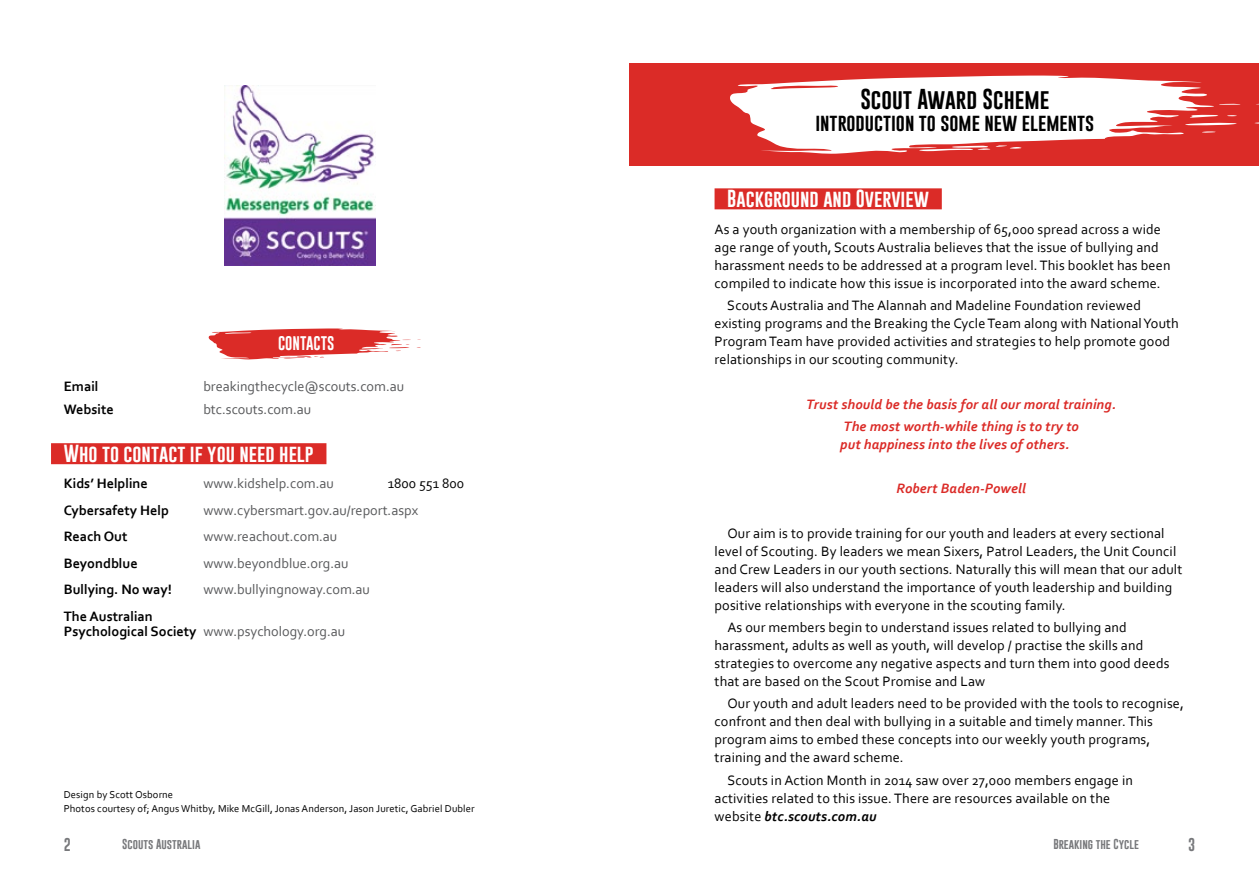
<style>
.page{position:relative;width:1259px;height:893px;background:#fff}
.page>*{position:absolute;margin:0;border:0;box-sizing:border-box;transform-origin:0 0}
.t1{font:21px "Gobold";color:#000}
.t2{font:18px "Gobold";color:#fff}
.t3{font:18px "Gobold";color:#000}
.t4{font:14.4px "Gobold";color:#fff}
.t5{font:14.25px/18px "Corbel";letter-spacing:.01em;color:#000}
.t6{font:14.25px "Corbel";color:#58595b}
.t7{font:italic 700 14.25px/22.2px "Corbel";letter-spacing:.01em;color:#db2b27;text-align:center}
.t8{font:700 14.25px/15px "Corbel";color:#000}
.t9{font:13.5px "Gobold";color:#77787b}
.t10{font:10.5px "Corbel";letter-spacing:.01em;color:#000}
.t11{font:10.5px "Gobold";color:#77787b}
.s1{font-weight:700;font-style:italic}
.s2{font-weight:400;color:#58595b}
</style>
<div class="page">
<div style="left:629px;top:64px;width:630px;height:102px;background:#db2b27"></div>
<svg style="left:730px;top:75px;width:529px;height:79px"></svg>
<svg style="left:208px;top:328px;width:213px;height:31px"></svg>
<div style="left:714px;top:188px;width:228px;height:21px;background:#db2b27"></div>
<div style="left:51px;top:443px;width:275px;height:21px;background:#db2b27"></div>
<img style="left:224px;top:85px;width:151px;height:180px">
<h1 class="t1" style="left:860px;top:86px;width:190px">Scout Award Scheme</h1>
<p class="t3" style="left:815px;top:111px;width:280px">introduction to some new elements</p>
<p class="t2" style="left:727px;top:187px;width:203px">Background and Overview</p>
<p class="t5" style="left:714px;top:220px;width:457px">As a youth organization with a membership of 65,000 spread across a wide age range of youth, Scouts Australia believes that the issue of bullying and harassment needs to be addressed at a program level. This booklet has been compiled to indicate how this issue is incorporated into the award scheme.</p>
<p class="t5" style="left:714px;top:296px;width:466px;text-indent:13px">Scouts Australia and The Alannah and Madeline Foundation reviewed existing programs and the Breaking the Cycle Team along with National Youth Program Team have provided activities and strategies to help promote good relationships in our scouting community.</p>
<p class="t7" style="left:806px;top:392px;width:311px">Trust should be the basis for all our moral training.<br>The most worth-while thing is to try to</p>
<p class="t7" style="left:840px;top:433px;width:231px">put happiness into the lives of others.</p>
<p class="t7" style="left:896px;top:477px;width:131px">Robert Baden-Powell</p>
<p class="t5" style="left:714px;top:524px;width:469px;text-indent:13px">Our aim is to provide training for our youth and leaders at every sectional level of Scouting. By leaders we mean Sixers, Patrol Leaders, the Unit Council and Crew Leaders in our youth sections. Naturally this will mean that our adult leaders will also understand the importance of youth leadership and building positive relationships with everyone in the scouting family.</p>
<p class="t5" style="left:714px;top:618px;width:457px;text-indent:13px">As our members begin to understand issues related to bullying and harassment, adults as well as youth, will develop / practise the skills and strategies to overcome any negative aspects and turn them into good deeds that are based on the Scout Promise and Law</p>
<p class="t5" style="left:714px;top:694px;width:471px;text-indent:13px">Our youth and adult leaders need to be provided with the tools to recognise, confront and then deal with bullying in a suitable and timely manner. This program aims to embed these concepts into our weekly youth programs, training and the award scheme.</p>
<p class="t5" style="left:714px;top:771px;width:420px;text-indent:13px">Scouts in Action Month in 2014 saw over 27,000 members engage in activities related to this issue. There are resources available on the website <span class="s1">btc.scouts.com.au</span></p>
<p class="t4" style="left:278px;top:334px;width:58px">CONTACTS</p>
<p class="t8" style="left:64px;top:379px;width:36px">Email</p>
<p class="t6" style="left:203px;top:378px;width:202px">breakingthecycle@scouts.com.au</p>
<p class="t8" style="left:64px;top:401px;width:51px">Website</p>
<p class="t6" style="left:203px;top:400px;width:109px">btc.scouts.com.au</p>
<p class="t2" style="left:64px;top:442px;width:251px">Who to contact if you need help</p>
<p class="t8" style="left:64px;top:476px;width:85px">Kids’ Helpline</p>
<p class="t6" style="left:203px;top:475px;width:132px">www.kidshelp.com.au</p>
<p class="t5" style="left:388px;top:474px;width:78px">1800 551 800</p>
<p class="t8" style="left:64px;top:502px;width:107px">Cybersafety Help</p>
<p class="t6" style="left:203px;top:501px;width:216px">www.cybersmart.gov.au/report.aspx</p>
<p class="t8" style="left:64px;top:529px;width:65px">Reach Out</p>
<p class="t6" style="left:203px;top:528px;width:135px">www.reachout.com.au</p>
<p class="t8" style="left:64px;top:555px;width:75px">Beyondblue</p>
<p class="t6" style="left:203px;top:554px;width:147px">www.beyondblue.org.au</p>
<p class="t8" style="left:64px;top:582px;width:110px">Bullying. No way!</p>
<p class="t6" style="left:203px;top:581px;width:168px">www.bullyingnoway.com.au</p>
<p class="t8" style="left:64px;top:608px;width:283px">The Australian<br>Psychological Society <span class="s2">www.psychology.org.au</span></p>
<p class="t10" style="left:64px;top:788px;width:111px">Design by Scott Osborne</p>
<p class="t9" style="left:64px;top:836px;width:9px">2</p>
<p class="t11" style="left:122px;top:837px;width:80px">Scouts Australia</p>
<p class="t11" style="left:1053px;top:837px;width:87px">Breaking the Cycle</p>
<p class="t9" style="left:1188px;top:836px;width:9px">3</p>
<p class="t10" style="left:64px;top:802px;width:412px">Photos courtesy of; Angus Whitby, Mike McGill, Jonas Anderson, Jason Juretic, Gabriel Dubler</p>
</div>
